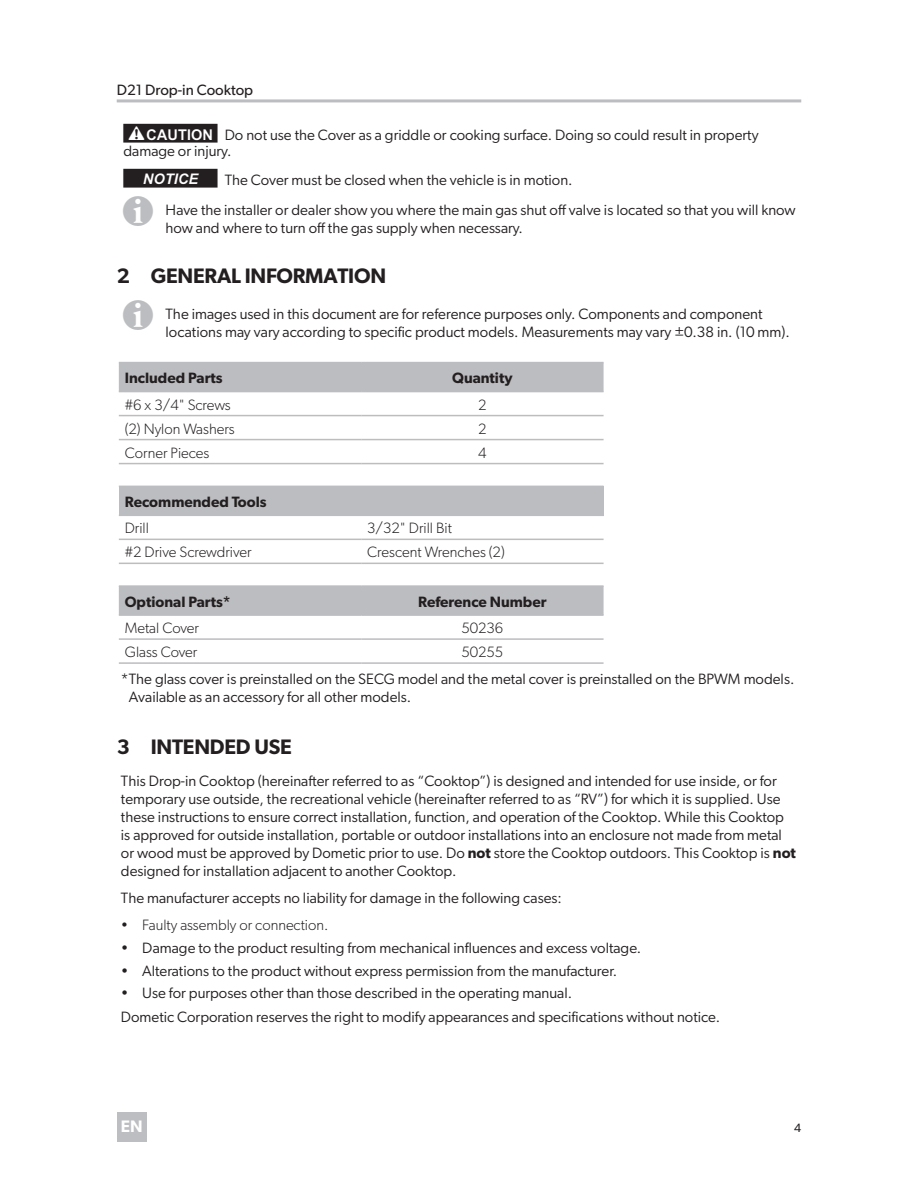
<style>
.page{position:relative;width:918px;height:1188px;background:#fff}
.page>*{position:absolute;margin:0;border:0;box-sizing:border-box;transform-origin:0 0}
.t1{font:36px "Waeco Piktogramme";color:#bcbdc0}
.t2{font:600 21px "Gibson";letter-spacing:-.01em;color:#231f20}
.t3{font:600 16.65px "Gibson";color:#fff}
.BodyText_Span{font:15px/18px "Gibson";color:#231f20}
.Cell_Text_Left{font:300 15px "Gibson";color:#231f20}
.Cell_Heading_Left{font:600 15px "Gibson";color:#231f20}
.Cell_Heading_Center{font:600 15px "Gibson";color:#231f20}
.t4{font:15px "Gibson";color:#231f20}
.Cell_Text_Center{font:300 15px "Gibson";color:#231f20}
.t5{font:12px "Gibson";color:#231f20}
.s1{font-weight:600}
</style>
<div class="page">
<hr style="left:117px;top:99px;width:684px;height:3px;background:#bcbdc0">
<div style="left:117px;top:1112px;width:30px;height:30px;background:#bdbec1"></div>
<div style="left:119px;top:363px;width:485px;height:28px;background:#bcbdc0"></div>
<hr style="left:119px;top:391px;width:242px;height:1px;background:#bcbdc0">
<hr style="left:361px;top:391px;width:243px;height:1px;background:#bcbdc0">
<hr style="left:119px;top:415px;width:242px;height:1px;background:#bcbdc0">
<hr style="left:361px;top:415px;width:243px;height:1px;background:#bcbdc0">
<hr style="left:119px;top:439px;width:242px;height:1px;background:#bcbdc0">
<hr style="left:361px;top:439px;width:243px;height:1px;background:#bcbdc0">
<hr style="left:119px;top:463px;width:242px;height:1px;background:#bcbdc0">
<hr style="left:361px;top:463px;width:243px;height:1px;background:#bcbdc0">
<hr style="left:119px;top:362px;width:242px;height:1px;background:#bcbdc0">
<hr style="left:361px;top:362px;width:243px;height:1px;background:#bcbdc0">
<div style="left:119px;top:486px;width:485px;height:29px;background:#bcbdc0"></div>
<hr style="left:119px;top:515px;width:242px;height:1px;background:#bcbdc0">
<hr style="left:361px;top:515px;width:243px;height:1px;background:#bcbdc0">
<hr style="left:119px;top:539px;width:242px;height:1px;background:#bcbdc0">
<hr style="left:361px;top:539px;width:243px;height:1px;background:#bcbdc0">
<hr style="left:119px;top:563px;width:242px;height:1px;background:#bcbdc0">
<hr style="left:361px;top:563px;width:243px;height:1px;background:#bcbdc0">
<div style="left:119px;top:587px;width:485px;height:27px;background:#bcbdc0"></div>
<hr style="left:119px;top:614px;width:242px;height:2px;background:#bcbdc0">
<hr style="left:361px;top:614px;width:243px;height:2px;background:#bcbdc0">
<hr style="left:119px;top:638px;width:242px;height:2px;background:#bcbdc0">
<hr style="left:361px;top:638px;width:243px;height:2px;background:#bcbdc0">
<hr style="left:119px;top:662px;width:242px;height:2px;background:#bcbdc0">
<hr style="left:361px;top:662px;width:243px;height:2px;background:#bcbdc0">
<hr style="left:119px;top:585px;width:242px;height:2px;background:#bcbdc0">
<hr style="left:361px;top:585px;width:243px;height:2px;background:#bcbdc0">
<p class="t4" style="left:117px;top:81px;width:138px">D21 Drop-in Cooktop</p>
<p class="BodyText_Span" style="left:123px;top:126px;width:637px;line-height:16.5px;text-indent:101px">Do not use the Cover as a griddle or cooking surface. Doing so could result in property damage or injury.</p>
<p class="BodyText_Span" style="left:225px;top:170px;width:347px">The Cover must be closed when the vehicle is in motion.</p>
<p class="t1" style="left:123px;top:193px;width:41px">I</p>
<p class="BodyText_Span" style="left:166px;top:201px;width:632px">Have the installer or dealer show you where the main gas shut off valve is located so that you will know how and where to turn off the gas supply when necessary.</p>
<p class="t2" style="left:117px;top:263px;width:271px">2 GENERAL INFORMATION</p>
<p class="t1" style="left:123px;top:297px;width:41px">I</p>
<p class="BodyText_Span" style="left:166px;top:305px;width:623px">The images used in this document are for reference purposes only. Components and component locations may vary according to specific product models. Measurements may vary ±0. 38 in. (10 mm).</p>
<p class="Cell_Heading_Left" style="left:125px;top:369px;width:99px">Included Parts</p>
<p class="Cell_Heading_Center" style="left:452px;top:369px;width:62px">Quantity</p>
<p class="Cell_Text_Left" style="left:125px;top:395px;width:108px">#6 x 3/4" Screws</p>
<p class="Cell_Text_Center" style="left:478px;top:395px;width:10px">2</p>
<p class="Cell_Text_Left" style="left:125px;top:419px;width:111px">(2) Nylon Washers</p>
<p class="Cell_Text_Center" style="left:478px;top:419px;width:10px">2</p>
<p class="Cell_Text_Left" style="left:125px;top:443px;width:86px">Corner Pieces</p>
<p class="Cell_Text_Center" style="left:478px;top:443px;width:10px">4</p>
<p class="Cell_Heading_Left" style="left:125px;top:493px;width:143px">Recommended Tools</p>
<p class="Cell_Text_Left" style="left:125px;top:519px;width:26px">Drill</p>
<p class="Cell_Text_Left" style="left:367px;top:519px;width:86px">3/32" Drill Bit</p>
<p class="Cell_Text_Left" style="left:125px;top:543px;width:128px">#2 Drive Screwdriver</p>
<p class="Cell_Text_Left" style="left:367px;top:543px;width:139px">Crescent Wrenches (2)</p>
<p class="Cell_Heading_Left" style="left:125px;top:592px;width:107px">Optional Parts*</p>
<p class="Cell_Heading_Center" style="left:418px;top:592px;width:130px">Reference Number</p>
<p class="Cell_Text_Left" style="left:125px;top:619px;width:76px">Metal Cover</p>
<p class="Cell_Text_Center" style="left:461px;top:619px;width:43px">50236</p>
<p class="Cell_Text_Left" style="left:125px;top:643px;width:74px">Glass Cover</p>
<p class="Cell_Text_Center" style="left:461px;top:643px;width:43px">50255</p>
<p class="BodyText_Span" style="left:129px;top:670px;width:664px;text-indent:-8px">*The glass cover is preinstalled on the SECG model and the metal cover is preinstalled on the BPWM models.<br>Available as an accessory for all other models.</p>
<p class="t2" style="left:117px;top:734px;width:177px">3 INTENDED USE</p>
<p class="BodyText_Span" style="left:121px;top:771px;width:677px">This Drop-in Cooktop (hereinafter referred to as “Cooktop”) is designed and intended for use inside, or for temporary use outside, the recreational vehicle (hereinafter referred to as “RV”) for which it is supplied. Use these instructions to ensure correct installation, function, and operation of the Cooktop. While this Cooktop is approved for outside installation, portable or outdoor installations into an enclosure not made from metal or wood must be approved by Dometic prior to use. Do <span class="s1">not</span> store the Cooktop outdoors. This Cooktop is <span class="s1">not </span>designed for installation adjacent to another Cooktop.</p>
<p class="BodyText_Span" style="left:121px;top:889px;width:443px">The manufacturer accepts no liability for damage in the following cases:</p>
<p class="Cell_Text_Left" style="left:121px;top:916px;width:206px">• Faulty assembly or connection.</p>
<p class="BodyText_Span" style="left:121px;top:938px;width:519px">• Damage to the product resulting from mechanical influences and excess voltage.</p>
<p class="BodyText_Span" style="left:121px;top:961px;width:495px">• Alterations to the product without express permission from the manufacturer.</p>
<p class="BodyText_Span" style="left:121px;top:984px;width:450px">• Use for purposes other than those described in the operating manual.</p>
<p class="BodyText_Span" style="left:121px;top:1007px;width:598px">Dometic Corporation reserves the right to modify appearances and specifications without notice.</p>
<p class="t3" style="left:121px;top:1117px;width:23px">EN</p>
<p class="t5" style="left:794px;top:1121px;width:9px">4</p>
</div>
